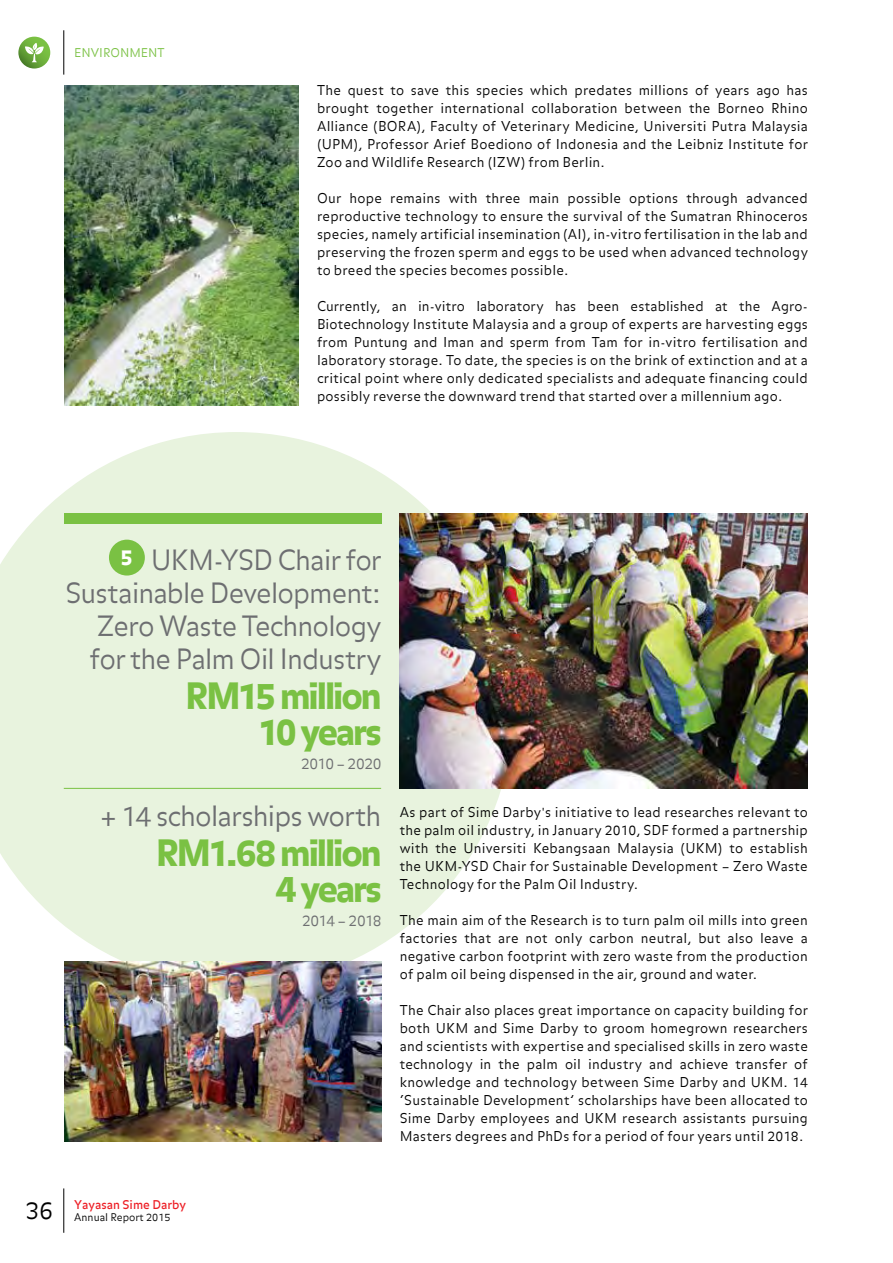
<style>
.page{position:relative;width:893px;height:1263px;background:#fff}
.page>*{position:absolute;margin:0;border:0;box-sizing:border-box;transform-origin:0 0}
.t1{font:900 36px/36px "Balance";letter-spacing:-.06em;color:#7ac143;text-align:right}
.t2{font:300 27.75px/33px "Balance";letter-spacing:-.04em;color:#6d6e71;text-align:right}
.t3{font:300 24px "Balance";color:#000}
.t4{font:300 15px "Balance";letter-spacing:-.035em;color:#6d6e71}
.t5{font:300 13.5px/18px "Balance";letter-spacing:.015em;color:#000;text-align:justify}
.t6{font:12px "Balance";color:#ed1d24}
.t7{font:300 12px "Balance";color:#7ac143}
.t8{font:300 10.5px "Balance";color:#000}
</style>
<div class="page">
<svg style="left:0;top:432px;width:501px;height:529px;background:#eaf4e2"></svg>
<div style="left:64px;top:513px;width:318px;height:11px;background:#7ac143"></div>
<img style="left:64px;top:85px;width:234px;height:320px">
<img style="left:400px;top:513px;width:408px;height:276px">
<img style="left:64px;top:961px;width:318px;height:180px">
<hr style="left:64px;top:1188px;width:1px;height:45px;background:#000">
<hr style="left:64px;top:30px;width:1px;height:45px;background:#000">
<div style="left:109px;top:540px;width:36px;height:35px;background:#7ac143;border-radius:50%"></div>
<hr style="left:64px;top:788px;width:317px;height:1px;background:#7ac143">
<svg style="left:18px;top:37px;width:32px;height:32px"></svg>
<svg style="left:25px;top:43px;width:19px;height:19px"></svg>
<p class="t7" style="left:74px;top:46px;width:92px">ENVIRONMENT</p>
<p class="t5" style="left:317px;top:82px;width:492px">The quest to save this species which predates millions of years ago has brought together international collaboration between the Borneo Rhino Alliance (BORA), Faculty of Veterinary Medicine, Universiti Putra Malaysia (UPM), Professor Arief Boediono of Indonesia and the Leibniz Institute for Zoo and Wildlife Research (IZW) from Berlin.</p>
<p class="t5" style="left:317px;top:190px;width:492px">Our hope remains with three main possible options through advanced reproductive technology to ensure the survival of the Sumatran Rhinoceros species, namely artificial insemination (AI), in-vitro fertilisation in the lab and preserving the frozen sperm and eggs to be used when advanced technology to breed the species becomes possible.</p>
<p class="t5" style="left:317px;top:298px;width:492px">Currently, an in-vitro laboratory has been established at the Agro-Biotechnology Institute Malaysia and a group of experts are harvesting eggs from Puntung and Iman and sperm from Tam for in-vitro fertilisation and laboratory storage. To date, the species is on the brink of extinction and at a critical point where only dedicated specialists and adequate financing could possibly reverse the downward trend that started over a millennium ago.</p>
<h2 class="t2" style="left:65px;top:545px;width:318px"><sup>5</sup> UKM-YSD Chair for<br>Sustainable Development:<br>Zero Waste Technology for the Palm Oil Industry</h2>
<h1 class="t1" style="left:185px;top:680px;width:198px">RM15 million<br>10 years</h1>
<p class="t4" style="left:301px;top:755px;width:82px">2010 – 2020</p>
<h2 class="t2" style="left:101px;top:801px;width:282px">+ 14 scholarships worth</h2>
<h1 class="t1" style="left:156px;top:837px;width:227px">RM1.68 million<br>4 years</h1>
<p class="t4" style="left:302px;top:912px;width:81px">2014 – 2018</p>
<p class="t5" style="left:400px;top:804px;width:410px">As part of Sime Darby's initiative to lead researches relevant to the palm oil industry, in January 2010, SDF formed a partnership with the Universiti Kebangsaan Malaysia (UKM) to establish the UKM-YSD Chair for Sustainable Development – Zero Waste Technology for the Palm Oil Industry.</p>
<p class="t5" style="left:400px;top:912px;width:410px">The main aim of the Research is to turn palm oil mills into green factories that are not only carbon neutral, but also leave a negative carbon footprint with zero waste from the production of palm oil being dispensed in the air, ground and water.</p>
<p class="t5" style="left:400px;top:1002px;width:410px">The Chair also places great importance on capacity building for both UKM and Sime Darby to groom homegrown researchers and scientists with expertise and specialised skills in zero waste technology in the palm oil industry and achieve transfer of knowledge and technology between Sime Darby and UKM. 14 ‘Sustainable Development’ scholarships have been allocated to Sime Darby employees and UKM research assistants pursuing Masters degrees and PhDs for a period of four years until 2018.</p>
<p class="t6" style="left:74px;top:1198px;width:113px">Yayasan Sime Darby</p>
<h3 class="t3" style="left:25px;top:1197px;width:29px">36</h3>
<p class="t8" style="left:74px;top:1211px;width:98px">Annual Report 2015</p>
</div>
